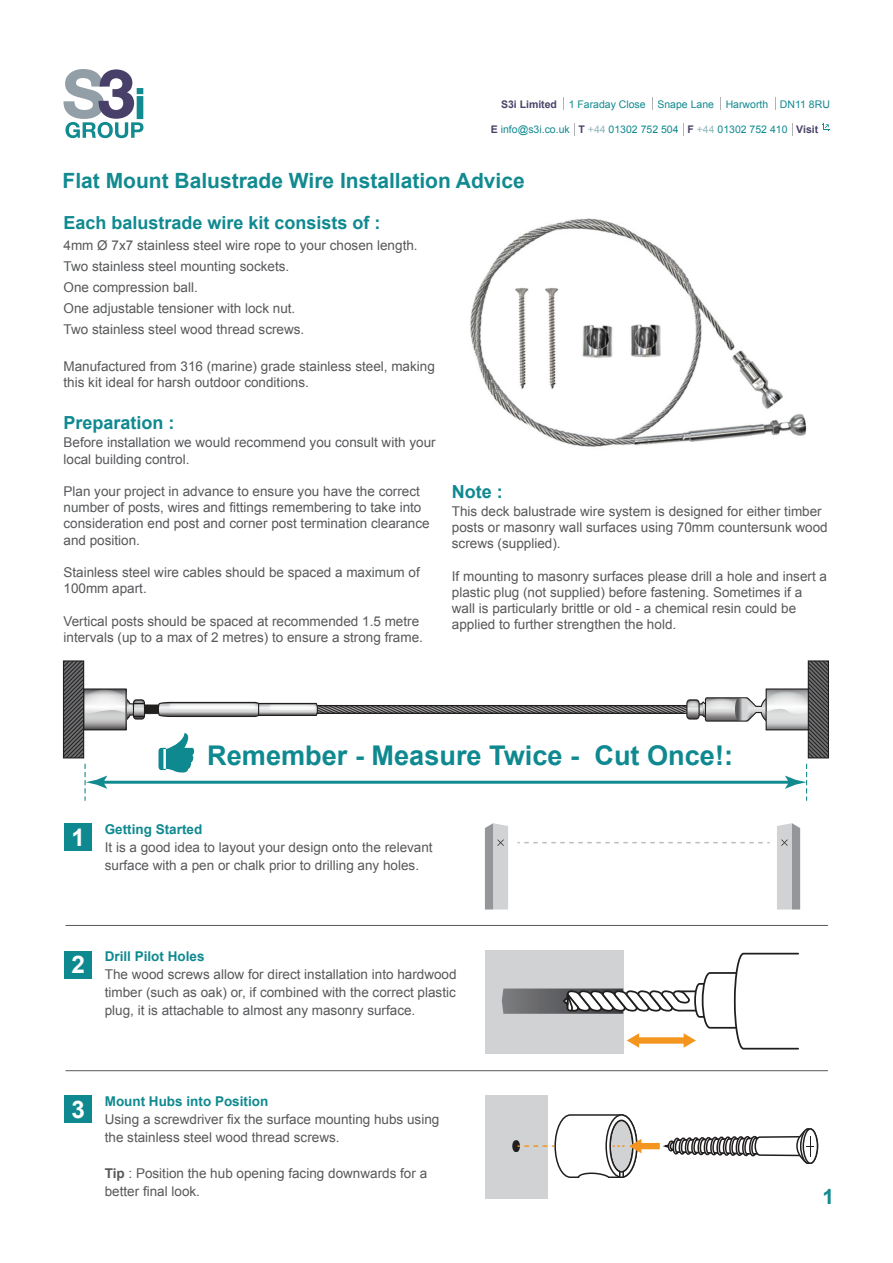
<style>
.page{position:relative;width:893px;height:1263px;background:#fff}
.page>*{position:absolute;margin:0;border:0;box-sizing:border-box;transform-origin:0 0}
.t1{font:700 27.15px "Arial";color:#0f8990}
.t2{font:700 24.3px "Arial";color:#fff}
.t3{font:700 21px "Arial";color:#118a90}
.t4{font:700 18px "Arial";color:#0f8990}
.t5{font:13.5px/16.2px "Arial";color:#57585a}
.t6{font:700 13.5px "Arial";color:#0f8990}
.t7{font:10.5px "Arial";color:#11898f}
.s1{font-weight:700;color:#4a4168}
.s2{color:#92b7be}
.s3{font-weight:700}
</style>
<div class="page">
<div style="left:64px;top:823px;width:28px;height:28px;background:#0f8990"></div>
<svg style="left:63px;top:69px;width:80px;height:69px"></svg>
<div style="left:485px;top:951px;width:138px;height:103px;background:#d1d2d3"></div>
<div style="left:485px;top:1095px;width:62px;height:103px;background:#d1d2d3"></div>
<svg style="left:502px;top:952px;width:297px;height:98px"></svg>
<hr style="left:66px;top:925px;width:762px;height:1px;background:#57585a">
<svg style="left:808px;top:660px;width:21px;height:98px"></svg>
<svg style="left:63px;top:661px;width:765px;height:140px"></svg>
<div style="left:64px;top:951px;width:28px;height:27px;background:#0f8990"></div>
<hr style="left:66px;top:1070px;width:762px;height:1px;background:#57585a">
<div style="left:64px;top:1095px;width:28px;height:28px;background:#0f8990"></div>
<svg style="left:485px;top:823px;width:23px;height:86px;background:#bcbdbf"></svg>
<svg style="left:777px;top:823px;width:23px;height:86px;background:#bcbdbf"></svg>
<svg style="left:518px;top:842px;width:252px;height:1px"></svg>
<svg style="left:512px;top:1113px;width:307px;height:66px"></svg>
<img style="left:470px;top:218px;width:337px;height:229px">
<svg style="left:775px;top:97px;width:1px;height:13px"></svg>
<svg style="left:652px;top:97px;width:1px;height:13px"></svg>
<svg style="left:720px;top:97px;width:1px;height:13px"></svg>
<svg style="left:563px;top:97px;width:1px;height:13px"></svg>
<svg style="left:574px;top:123px;width:1px;height:13px"></svg>
<svg style="left:683px;top:123px;width:1px;height:13px"></svg>
<svg style="left:792px;top:123px;width:1px;height:13px"></svg>
<svg style="left:823px;top:124px;width:6px;height:6px"></svg>
<p class="t7" style="left:501px;top:97px;width:330px"><span class="s1">S3i Limited</span> 1 Faraday Close Snape Lane Harworth DN11 8RU</p>
<p class="t7" style="left:491px;top:122px;width:329px"><span class="s1">E</span> info@s3i.co.uk <span class="s1">T</span> <span class="s2">+44</span> 01302 752 504 <span class="s1">F</span> <span class="s2">+44</span> 01302 752 410 <span class="s1">Visit</span></p>
<h3 class="t3" style="left:63px;top:167px;width:464px">Flat Mount Balustrade Wire Installation Advice</h3>
<h3 class="t4" style="left:64px;top:211px;width:319px">Each balustrade wire kit consists of :</h3>
<p class="t5" style="left:64px;top:235px;width:356px;line-height:21px">4mm Ø 7x7 stainless steel wire rope to your chosen length.<br>Two stainless steel mounting sockets.<br>One compression ball.<br>One adjustable tensioner with lock nut.<br>Two stainless steel wood thread screws.</p>
<p class="t5" style="left:64px;top:358px;width:373px">Manufactured from 316 (marine) grade stainless steel, making this kit ideal for harsh outdoor conditions.</p>
<h3 class="t4" style="left:64px;top:411px;width:113px">Preparation :</h3>
<p class="t5" style="left:64px;top:435px;width:374px">Before installation we would recommend you consult with your local building control.</p>
<p class="t5" style="left:64px;top:483px;width:368px">Plan your project in advance to ensure you have the correct number of posts, wires and fittings remembering to take into consideration end post and corner post termination clearance and position.</p>
<p class="t5" style="left:64px;top:564px;width:358px">Stainless steel wire cables should be spaced a maximum of<br>100mm apart.</p>
<p class="t5" style="left:64px;top:613px;width:361px">Vertical posts should be spaced at recommended 1.5 metre intervals (up to a max of 2 metres) to ensure a strong frame.</p>
<h3 class="t4" style="left:452px;top:479px;width:52px">Note :</h3>
<p class="t5" style="left:452px;top:503px;width:377px">This deck balustrade wire system is designed for either timber posts or masonry wall surfaces using 70mm countersunk wood screws (supplied).</p>
<p class="t5" style="left:452px;top:568px;width:377px">If mounting to masonry surfaces please drill a hole and insert a plastic plug (not supplied) before fastening. Sometimes if a wall is particularly brittle or old - a chemical resin could be applied to further strengthen the hold.</p>
<h2 class="t2" style="left:72px;top:821px;width:15px">1</h2>
<h1 class="t1" style="left:207px;top:737px;width:527px">Remember - Measure Twice - Cut Once!:</h1>
<p class="t6" style="left:105px;top:820px;width:99px">Getting Started</p>
<p class="t5" style="left:105px;top:838px;width:329px;line-height:18px">It is a good idea to layout your design onto the relevant surface with a pen or chalk prior to drilling any holes.</p>
<h2 class="t2" style="left:72px;top:949px;width:15px">2</h2>
<p class="t6" style="left:105px;top:947px;width:101px">Drill Pilot Holes</p>
<p class="t5" style="left:105px;top:965px;width:353px;line-height:18px;text-align:justify">The wood screws allow for direct installation into hardwood timber (such as oak) or, if combined with the correct plastic plug, it is attachable to almost any masonry surface.</p>
<h2 class="t2" style="left:72px;top:1093px;width:15px">3</h2>
<p class="t6" style="left:105px;top:1092px;width:165px">Mount Hubs into Position</p>
<p class="t5" style="left:105px;top:1110px;width:336px;line-height:18px">Using a screwdriver fix the surface mounting hubs using the stainless steel wood thread screws.</p>
<p class="t5" style="left:105px;top:1164px;width:324px;line-height:18px"><span class="s3">Tip</span> : Position the hub opening facing downwards for a better final look.</p>
<h3 class="t3" style="left:822px;top:1182px;width:13px">1</h3>
</div>
